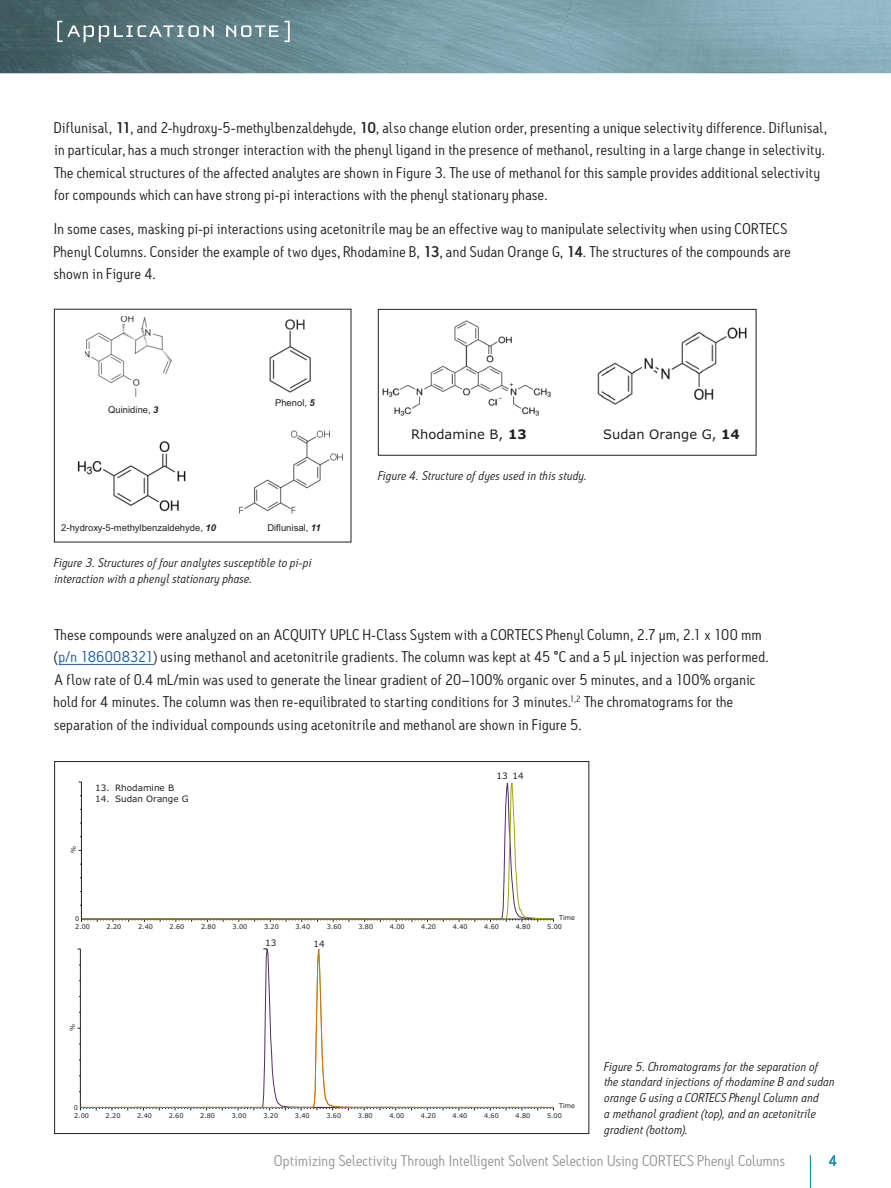
<style>
.page{position:relative;width:891px;height:1188px;background:#fff}
.page>*{position:absolute;margin:0;border:0;box-sizing:border-box;transform-origin:0 0}
.t1{font:15px/22.5px "Antitled OT";letter-spacing:.02em;color:#231f20;scale:1.05 1}
.t2{font:15px "Antitled OT";letter-spacing:.01em;color:#939598;scale:1.05 1}
.t3{font:500 15px "Antitled OT";color:#0083ad;scale:1.05 1}
.t4{font:13.05px "Verdana";color:#231f20}
.t5{font:italic 12.3px/15.8px "Antitled OT";letter-spacing:.02em;color:#231f20;scale:1.05 1}
.t6{font:9.45px "Arial";color:#231f20}
.t7{font:8.85px "Verdana";color:#231f20}
.t8{font:6.6px "Verdana";color:#231f20}
.t9{font:6.45px "Verdana";color:#231f20}
.s1{font-weight:500}
.s2{font-weight:700;font-style:italic}
.s3{font-weight:700}
.s4{color:#175d9e}
</style>
<div class="page">
<hr style="left:810px;top:1155px;width:1px;height:33px;background:#0083ad">
<img style="left:0;top:0;width:891px;height:73px">
<svg style="left:57px;top:21px;width:157px;height:21px;background:#738b8f"></svg>
<svg style="left:226px;top:21px;width:64px;height:21px"></svg>
<img style="left:85px;top:316px;width:86px;height:81px">
<img style="left:269px;top:319px;width:41px;height:74px">
<img style="left:239px;top:430px;width:104px;height:84px">
<img style="left:77px;top:441px;width:109px;height:71px">
<img style="left:382px;top:320px;width:169px;height:96px">
<img style="left:597px;top:327px;width:150px;height:78px">
<div style="left:378px;top:309px;width:378px;height:147px;border:1px solid #231f20"></div>
<hr style="left:80px;top:949px;width:1px;height:159px;background:#231f20">
<svg style="left:254px;top:966px;width:176px;height:169px"></svg>
<svg style="left:80px;top:1106px;width:474px;height:4px"></svg>
<svg style="left:78px;top:781px;width:476px;height:185px"></svg>
<div style="left:446px;top:762px;width:135px;height:21px;background:#fff"></div>
<div style="left:532px;top:776px;width:51px;height:21px;background:#fff"></div>
<div style="left:443px;top:936px;width:135px;height:21px;background:#fff"></div>
<hr style="left:59px;top:664px;width:94px;height:1px;background:#175d9e">
<p class="t1" style="left:54px;top:116px;width:738px">Diflunisal, <span class="s1">11</span>, and 2-hydroxy-5-methylbenzaldehyde, <span class="s1">10</span>, also change elution order, presenting a unique selectivity difference. Diflunisal, in particular, has a much stronger interaction with the phenyl ligand in the presence of methanol, resulting in a large change in selectivity.<br>The chemical structures of the affected analytes are shown in Figure 3. The use of methanol for this sample provides additional selectivity for compounds which can have strong pi-pi interactions with the phenyl stationary phase.</p>
<p class="t1" style="left:54px;top:217px;width:703px">In some cases, masking pi-pi interactions using acetonitrile may be an effective way to manipulate selectivity when using CORTECS<br>Phenyl Columns. Consider the example of two dyes, Rhodamine B, <span class="s1">13</span>, and Sudan Orange G, <span class="s1">14</span>. The structures of the compounds are shown in Figure 4.</p>
<p class="t6" style="left:108px;top:403px;width:52px">Quinidine, <span class="s2">3</span></p>
<p class="t6" style="left:275px;top:396px;width:41px">Phenol, <span class="s2">5</span></p>
<p class="t6" style="left:61px;top:521px;width:156px">2-hydroxy-5-methylbenzaldehyde, <span class="s2">10</span></p>
<p class="t6" style="left:267px;top:521px;width:55px">Diflunisal, <span class="s2">11</span></p>
<p class="t5" style="left:54px;top:554px;width:247px">Figure 3. Structures of four analytes susceptible to pi-pi interaction with a phenyl stationary phase.</p>
<p class="t4" style="left:411px;top:426px;width:117px">Rhodamine B, <span class="s3">13</span></p>
<p class="t4" style="left:603px;top:426px;width:138px">Sudan Orange G, <span class="s3">14</span></p>
<p class="t5" style="left:378px;top:468px;width:200px">Figure 4. Structure of dyes used in this study.</p>
<p class="t1" style="left:54px;top:623px;width:682px">These compounds were analyzed on an ACQUITY UPLC H-Class System with a CORTECS Phenyl Column, 2.7 µm, 2.1 x 100 mm (<span class="s4">p/n 186008321</span>) using methanol and acetonitrile gradients. The column was kept at 45 °C and a 5 µL injection was performed.<br>A flow rate of 0.4 mL/min was used to generate the linear gradient of 20–100% organic over 5 minutes, and a 100% organic hold for 4 minutes. The column was then re-equilibrated to starting conditions for 3 minutes.<sup>1,2</sup> The chromatograms for the separation of the individual compounds using acetonitrile and methanol are shown in Figure 5.</p>
<p class="t9" style="left:69px;top:853px;width:9px;rotate:-90deg">%</p>
<p class="t7" style="left:95px;top:782px;width:80px">13. Rhodamine B</p>
<p class="t7" style="left:95px;top:793px;width:95px">14. Sudan Orange G</p>
<p class="t9" style="left:75px;top:915px;width:6px">0</p>
<p class="t7" style="left:497px;top:770px;width:13px">13</p>
<p class="t7" style="left:513px;top:770px;width:13px">14</p>
<p class="t9" style="left:559px;top:913px;width:18px">Time</p>
<p class="t9" style="left:75px;top:923px;width:16px">2.00</p>
<p class="t9" style="left:107px;top:923px;width:16px">2.20</p>
<p class="t9" style="left:138px;top:923px;width:16px">2.40</p>
<p class="t9" style="left:170px;top:923px;width:16px">2.60</p>
<p class="t9" style="left:201px;top:923px;width:16px">2.80</p>
<p class="t9" style="left:233px;top:923px;width:16px">3.00</p>
<p class="t9" style="left:264px;top:923px;width:16px">3.20</p>
<p class="t9" style="left:295px;top:923px;width:16px">3.40</p>
<p class="t9" style="left:327px;top:923px;width:16px">3.60</p>
<p class="t9" style="left:358px;top:923px;width:16px">3.80</p>
<p class="t9" style="left:390px;top:923px;width:16px">4.00</p>
<p class="t9" style="left:421px;top:923px;width:16px">4.20</p>
<p class="t9" style="left:453px;top:923px;width:16px">4.40</p>
<p class="t9" style="left:484px;top:923px;width:16px">4.60</p>
<p class="t9" style="left:516px;top:923px;width:16px">4.80</p>
<p class="t9" style="left:547px;top:923px;width:16px">5.00</p>
<p class="t7" style="left:265px;top:938px;width:13px">13</p>
<p class="t7" style="left:313px;top:938px;width:13px">14</p>
<p class="t9" style="left:68px;top:1031px;width:9px;rotate:-90deg">%</p>
<p class="t8" style="left:74px;top:1103px;width:6px">0</p>
<p class="t8" style="left:559px;top:1102px;width:18px">Time</p>
<p class="t8" style="left:74px;top:1111px;width:16px">2.00</p>
<p class="t8" style="left:106px;top:1111px;width:16px">2.20</p>
<p class="t8" style="left:137px;top:1111px;width:16px">2.40</p>
<p class="t8" style="left:169px;top:1111px;width:16px">2.60</p>
<p class="t8" style="left:200px;top:1111px;width:16px">2.80</p>
<p class="t8" style="left:232px;top:1111px;width:16px">3.00</p>
<p class="t8" style="left:263px;top:1111px;width:16px">3.20</p>
<p class="t8" style="left:295px;top:1111px;width:16px">3.40</p>
<p class="t8" style="left:326px;top:1111px;width:16px">3.60</p>
<p class="t8" style="left:358px;top:1111px;width:16px">3.80</p>
<p class="t8" style="left:389px;top:1111px;width:16px">4.00</p>
<p class="t8" style="left:421px;top:1111px;width:16px">4.20</p>
<p class="t8" style="left:453px;top:1111px;width:16px">4.40</p>
<p class="t8" style="left:484px;top:1111px;width:16px">4.60</p>
<p class="t8" style="left:516px;top:1111px;width:16px">4.80</p>
<p class="t8" style="left:547px;top:1111px;width:16px">5.00</p>
<p class="t5" style="left:604px;top:1058px;width:221px">Figure 5. Chromatograms for the separation of the standard injections of rhodamine B and sudan orange G using a CORTECS Phenyl Column and<br>a methanol gradient (top), and an acetonitrile gradient (bottom).</p>
<p class="t2" style="left:274px;top:1151px;width:488px">Optimizing Selectivity Through Intelligent Solvent Selection Using CORTECS Phenyl Columns</p>
<p class="t3" style="left:829px;top:1151px;width:10px">4</p>
</div>
